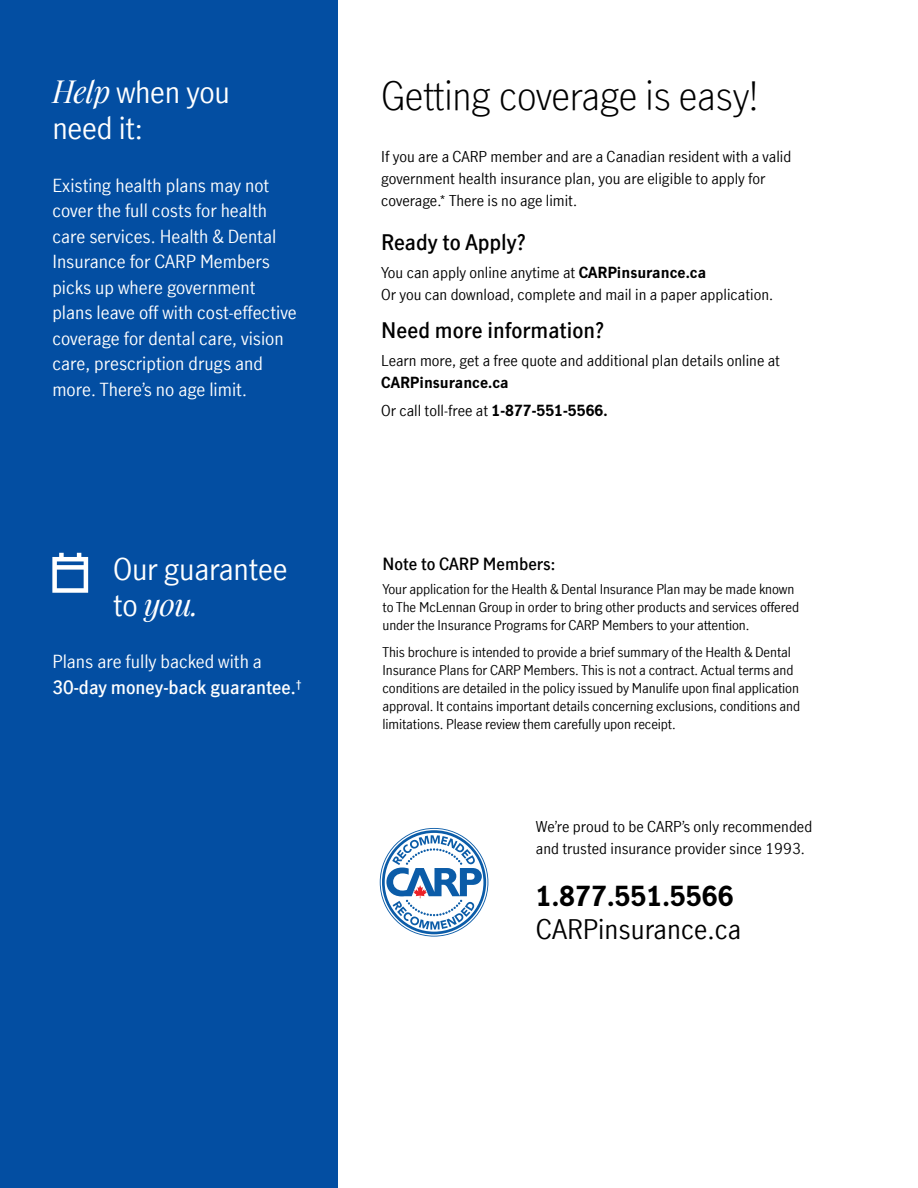
<style>
.page{position:relative;width:918px;height:1188px;background:#fff}
.page>*{position:absolute;margin:0;border:0;box-sizing:border-box;transform-origin:0 0}
.Subhd_Light_H2{font:300 39px "Manulife JH Sans Optimized";letter-spacing:-.01em;color:#000}
.Sidebar_hd{font:30px/36px "Manulife JH Sans Optimized";letter-spacing:-.01em;color:#fff}
.Contacts{font:27px "Manulife JH Sans Optimized";color:#000}
.Contacts-2{font:700 27px "Manulife JH Sans Optimized";color:#000}
.Body_10_14_5{font:600 21px "Manulife JH Sans Optimized";color:#000}
.Hilite_body_14_Demi{font:600 21px "Manulife JH Sans Optimized";color:#000}
.Sidebar_body_rev{font:18px/25.5px "Manulife JH Sans Optimized";color:#fff}
.Sidebar_body_rev-2{font:600 18px/25.5px "Manulife JH Sans Optimized";color:#fff}
.Subhd_Bold_H3{font:600 16.5px "Manulife JH Sans Optimized";color:#000}
.Body_10_14_5-2{font:15px/21.8px "Manulife JH Sans Optimized";color:#000}
.Body_9_12{font:13.5px/18px "Manulife JH Sans Optimized";letter-spacing:-.01em;color:#000}
.s1{font-family:"Manulife JH Serif Optimized";font-style:italic}
.s2{font-weight:400}
.s3{font-weight:700}
</style>
<div class="page">
<div style="left:0;top:0;width:338px;height:1188px;background:#034ea2"></div>
<svg style="left:380px;top:828px;width:108px;height:109px"></svg>
<svg style="left:52px;top:553px;width:36px;height:40px"></svg>
<h3 class="Sidebar_hd" style="left:52px;top:73px;width:179px"><span class="s1">Help</span> when you need it:</h3>
<p class="Sidebar_body_rev" style="left:52px;top:172px;width:246px">Existing health plans may not cover the full costs for health care services. Health &amp; Dental<br>Insurance for CARP Members picks up where government plans leave off with cost‑effective coverage for dental care, vision care, prescription drugs and more. There’s no age limit.</p>
<h3 class="Sidebar_hd" style="left:113px;top:549px;width:176px">Our guarantee to <span class="s1">you.</span></h3>
<p class="Sidebar_body_rev-2" style="left:52px;top:648px;width:251px"><span class="s2">Plans are fully backed with a<br></span>30-day money-back guarantee.<sup>†</sup></p>
<h2 class="Subhd_Light_H2" style="left:381px;top:69px;width:379px">Getting coverage is easy!</h2>
<p class="Body_10_14_5-2" style="left:381px;top:145px;width:412px">If you are a CARP member and are a Canadian resident with a valid government health insurance plan, you are eligible to apply for coverage.* There is no age limit.</p>
<p class="Hilite_body_14_Demi" style="left:381px;top:228px;width:146px">Ready to Apply?</p>
<p class="Body_10_14_5-2" style="left:381px;top:261px;width:393px">You can apply online anytime at <span class="s3">CARPinsurance.ca<br></span>Or you can download, complete and mail in a paper application.</p>
<p class="Body_10_14_5" style="left:381px;top:316px;width:224px">Need more information?</p>
<p class="Body_10_14_5-2" style="left:381px;top:349px;width:400px">Learn more, get a free quote and additional plan details online at<br><span class="s3">CARPinsurance.ca</span></p>
<p class="Body_10_14_5-2" style="left:381px;top:399px;width:228px">Or call toll-free at <span class="s3">1-877-551-5566.</span></p>
<h3 class="Subhd_Bold_H3" style="left:383px;top:552px;width:174px">Note to CARP Members:</h3>
<p class="Body_9_12" style="left:383px;top:580px;width:418px">Your application for the Health &amp; Dental Insurance Plan may be made known to The McLennan Group in order to bring other products and services offered under the Insurance Programs for CARP Members to your attention.</p>
<p class="Body_9_12" style="left:383px;top:642px;width:419px">This brochure is intended to provide a brief summary of the Health &amp; Dental Insurance Plans for CARP Members. This is not a contract. Actual terms and conditions are detailed in the policy issued by Manulife upon final application approval. It contains important details concerning exclusions, conditions and limitations. Please review them carefully upon receipt.</p>
<p class="Body_10_14_5-2" style="left:536px;top:815px;width:278px">We’re proud to be CARP’s only recommended and trusted insurance provider since 1993.</p>
<p class="Contacts-2" style="left:536px;top:877px;width:199px">1.877.551.5566</p>
<p class="Contacts" style="left:536px;top:910px;width:207px">CARPinsurance.ca</p>
</div>
